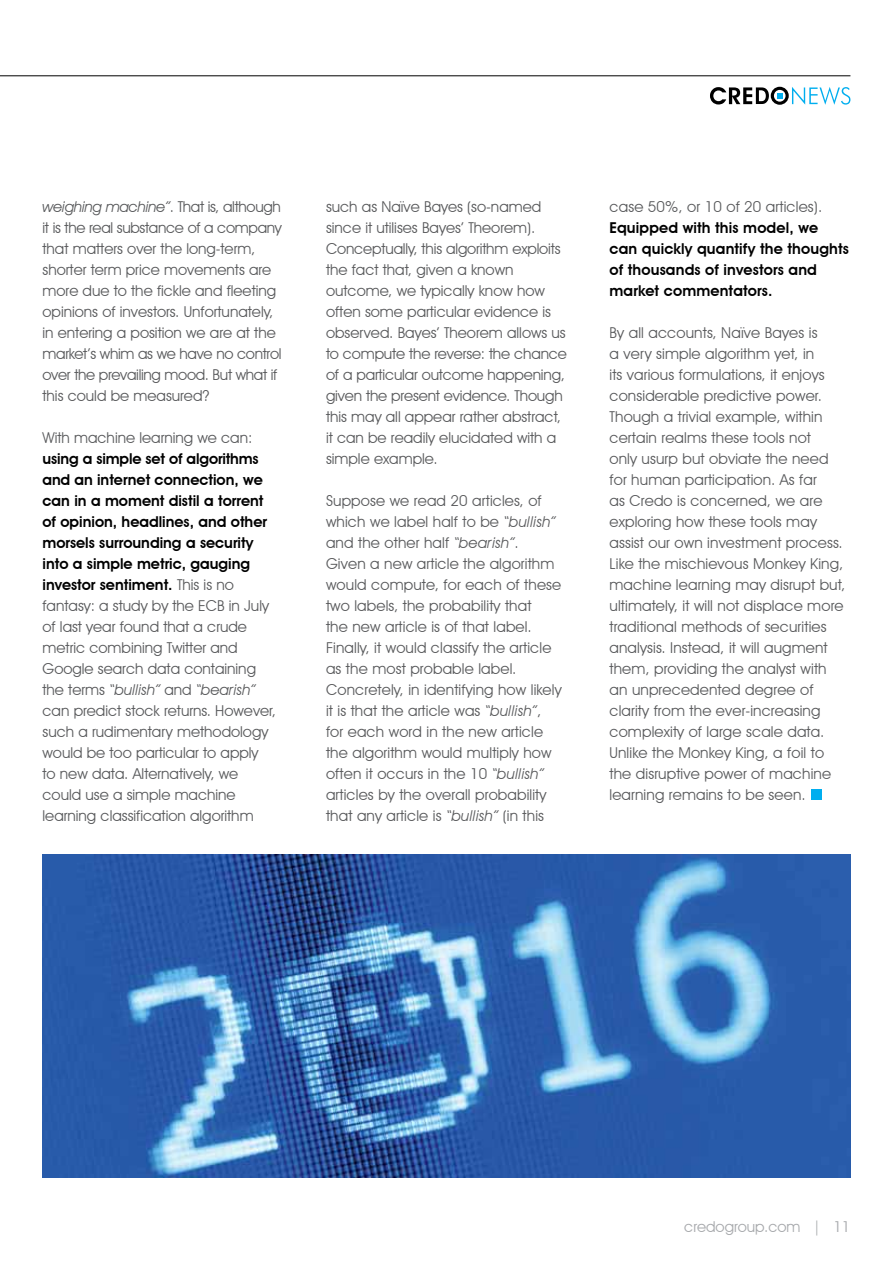
<style>
.page{position:relative;width:893px;height:1263px;background:#fff}
.page>*{position:absolute;margin:0;border:0;box-sizing:border-box;transform-origin:0 0}
.t1{font:15px/21px "Avant Garde IT Cby BT";letter-spacing:.01em;color:#58595b}
.t2{font:600 15px/21px "Avant Garde IT Cby BT";letter-spacing:.01em;color:#000}
.t3{font:15px "Avant Garde IT Cby BT";color:#a7a9ac}
.s1{font-style:italic}
.s2{font-weight:600;color:#000}
</style>
<div class="page">
<div style="left:811px;top:789px;width:11px;height:11px;background:#00aeef"></div>
<img style="left:43px;top:855px;width:807px;height:323px">
<hr style="left:0;top:75px;width:850px;height:1px;background:#000">
<svg style="left:710px;top:87px;width:140px;height:18px"></svg>
<p class="t1" style="left:43px;top:196px;width:241px"><span class="s1">weighing machine”</span>. That is, although it is the real substance of a company that matters over the long-term, shorter term price movements are more due to the fickle and fleeting opinions of investors. Unfortunately, in entering a position we are at the market’s whim as we have no control over the prevailing mood. But what if this could be measured?</p>
<p class="t1" style="left:43px;top:427px;width:211px">With machine learning we can:</p>
<p class="t1" style="left:43px;top:448px;width:235px"><span class="s2">using a simple set of algorithms and an internet connection, we can in a moment distil a torrent of opinion, headlines, and other morsels surrounding a security into a simple metric, gauging investor sentiment.</span> This is no fantasy: a study by the ECB in July of last year found that a crude metric combining Twitter and<br>Google search data containing the terms <span class="s1">“bullish”</span> and <span class="s1">“bearish” </span>can predict stock returns. However, such a rudimentary methodology would be too particular to apply<br>to new data. Alternatively, we could use a simple machine learning classification algorithm</p>
<p class="t1" style="left:326px;top:196px;width:242px">such as Naïve Bayes (so-named since it utilises Bayes’ Theorem).<br>Conceptually, this algorithm exploits the fact that, given a known outcome, we typically know how often some particular evidence is observed. Bayes’ Theorem allows us to compute the reverse: the chance of a particular outcome happening, given the present evidence. Though this may all appear rather abstract, it can be readily elucidated with a simple example.</p>
<p class="t1" style="left:326px;top:490px;width:237px">Suppose we read 20 articles, of which we label half to be <span class="s1">“bullish” </span>and the other half <span class="s1">“bearish”</span>.<br>Given a new article the algorithm would compute, for each of these two labels, the probability that<br>the new article is of that label.<br>Finally, it would classify the article as the most probable label.<br>Concretely, in identifying how likely it is that the article was <span class="s1">“bullish”</span>, for each word in the new article the algorithm would multiply how often it occurs in the 10 <span class="s1">“bullish” </span>articles by the overall probability that any article is <span class="s1">“bullish”</span> (in this</p>
<p class="t1" style="left:609px;top:196px;width:214px">case 50%, or 10 of 20 articles).</p>
<p class="t2" style="left:609px;top:217px;width:241px">Equipped with this model, we can quickly quantify the thoughts of thousands of investors and market commentators.</p>
<p class="t1" style="left:609px;top:322px;width:237px">By all accounts, Naïve Bayes is<br>a very simple algorithm yet, in<br>its various formulations, it enjoys considerable predictive power.<br>Though a trivial example, within certain realms these tools not<br>only usurp but obviate the need for human participation. As far<br>as Credo is concerned, we are exploring how these tools may assist our own investment process.<br>Like the mischievous Monkey King, machine learning may disrupt but, ultimately, it will not displace more traditional methods of securities analysis. Instead, it will augment them, providing the analyst with an unprecedented degree of clarity from the ever-increasing complexity of large scale data.<br>Unlike the Monkey King, a foil to the disruptive power of machine learning remains to be seen.</p>
<p class="t3" style="left:684px;top:1217px;width:168px">credogroup.com | 11</p>
</div>
